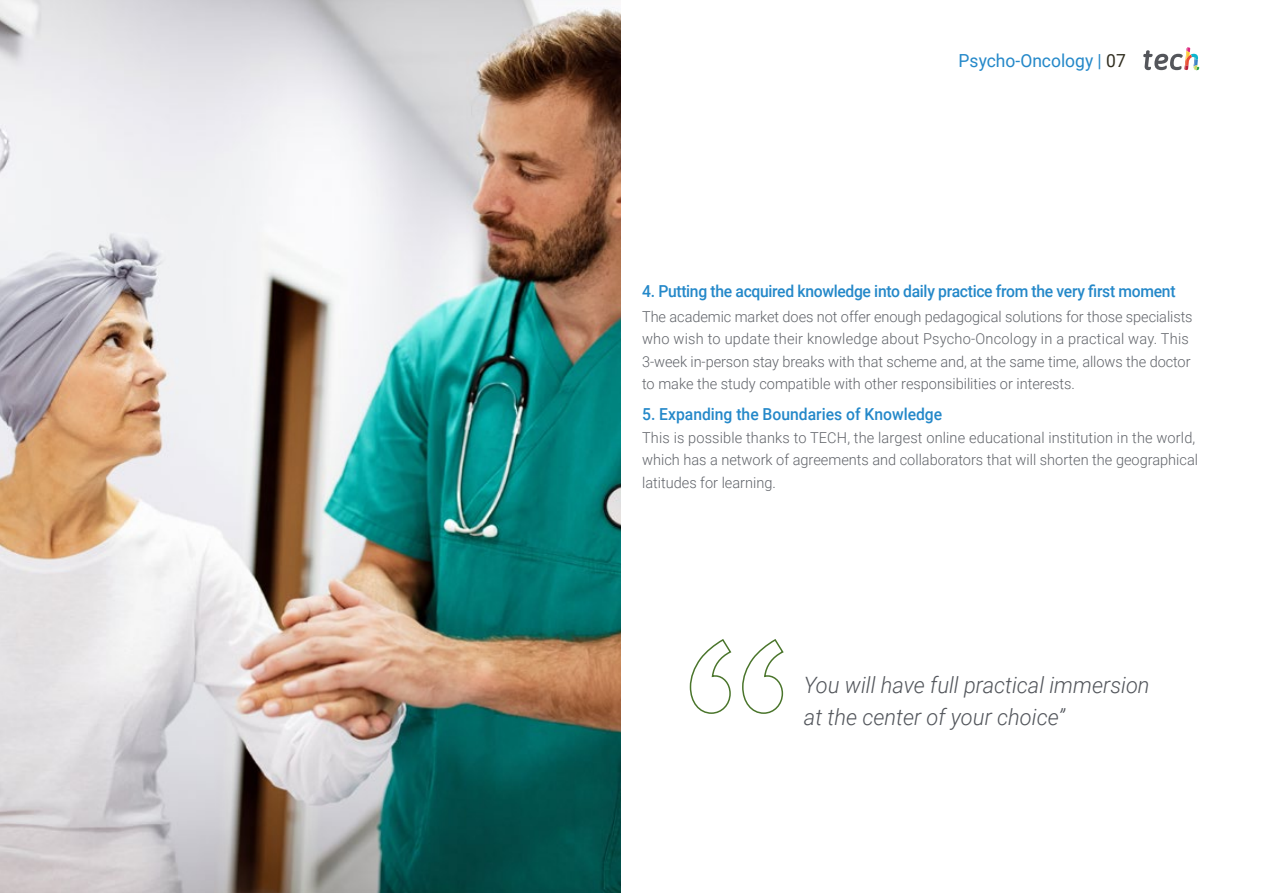
<style>
.page{position:relative;width:1263px;height:893px;background:#fff}
.page>*{position:absolute;margin:0;border:0;box-sizing:border-box;transform-origin:0 0}
.t1{font:italic 300 22.5px/31.5px "Roboto";color:#52555b}
.t2{font:18px "Roboto";color:#2488c9}
.t3{font:500 16.5px "Roboto";letter-spacing:-.02em;color:#2488c9;scale:.95 1}
.t4{font:500 16.5px "Roboto";color:#2488c9;scale:.95 1}
.t5{font:300 15px/22.5px "Roboto";color:#61646a}
.s1{color:#312e20}
</style>
<div class="page">
<img style="left:0;top:0;width:621px;height:893px">
<svg style="left:689px;top:639px;width:95px;height:75px"></svg>
<svg style="left:1143px;top:47px;width:56px;height:24px"></svg>
<p class="t2" style="left:959px;top:48px;width:169px">Psycho-Oncology | <span class="s1">07</span></p>
<p class="t3" style="left:642px;top:280px;width:563px">4. Putting the acquired knowledge into daily practice from the very first moment</p>
<p class="t5" style="left:642px;top:305px;width:552px">The academic market does not offer enough pedagogical solutions for those specialists who wish to update their knowledge about Psycho-Oncology in a practical way. This 3-week in-person stay breaks with that scheme and, at the same time, allows the doctor to make the study compatible with other responsibilities or interests.</p>
<p class="t4" style="left:642px;top:403px;width:317px">5. Expanding the Boundaries of Knowledge</p>
<p class="t5" style="left:642px;top:426px;width:557px">This is possible thanks to TECH, the largest online educational institution in the world, which has a network of agreements and collaborators that will shorten the geographical latitudes for learning.</p>
<h1 class="t1" style="left:804px;top:669px;width:347px">You will have full practical immersion at the center of your choice”</h1>
</div>
